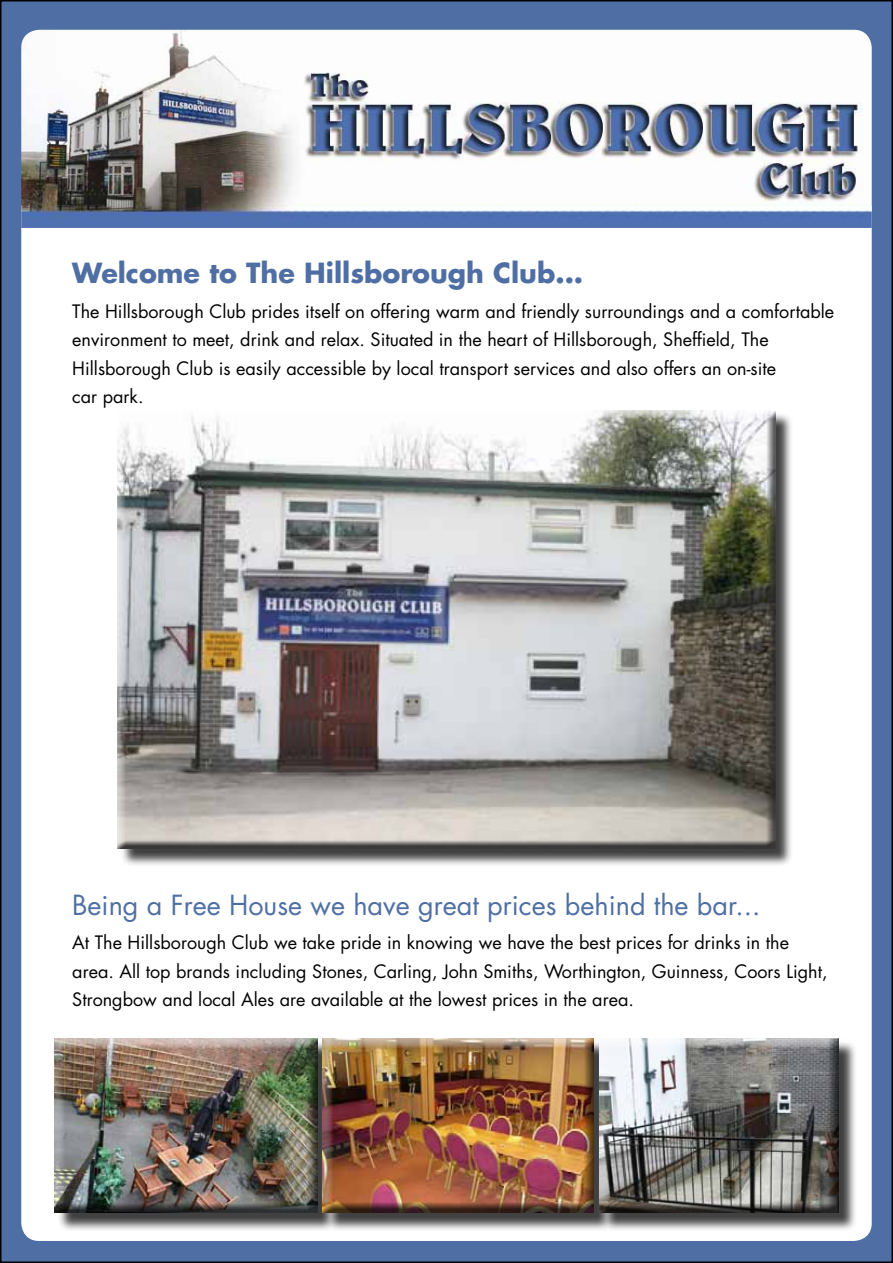
<style>
.page{position:relative;width:893px;height:1263px;background:#fff}
.page>*{position:absolute;margin:0;border:0;box-sizing:border-box;transform-origin:0 0}
.t1{font:27px "Futura";color:#4f6fa4}
.t2{font:700 27px "Futura";color:#4f6fa4}
.t3{font:18px/28.5px "Futura";color:#000}
</style>
<div class="page">
<div style="left:1px;top:1px;width:891px;height:1261px;background:#4f6fa4"></div>
<div style="left:21px;top:228px;width:851px;height:1013px;background:#fff"></div>
<img style="left:21px;top:30px;width:851px;height:198px">
<div style="left:120px;top:413px;width:674px;height:454px;background:#000;opacity:.75"></div>
<div style="left:116px;top:410px;width:660px;height:440px;background:#000;opacity:.75"></div>
<div style="left:57px;top:1040px;width:279px;height:191px;background:#000;opacity:.75"></div>
<div style="left:54px;top:1038px;width:264px;height:176px;background:#000;opacity:.75"></div>
<div style="left:325px;top:1040px;width:287px;height:191px;background:#000;opacity:.75"></div>
<div style="left:321px;top:1039px;width:273px;height:175px;background:#000;opacity:.75"></div>
<div style="left:601px;top:1040px;width:256px;height:191px;background:#000;opacity:.75"></div>
<div style="left:598px;top:1038px;width:241px;height:176px;background:#000;opacity:.75"></div>
<h1 class="t2" style="left:72px;top:254px;width:512px">Welcome to The Hillsborough Club...</h1>
<p class="t3" style="left:72px;top:297px;width:763px">The Hillsborough Club prides itself on offering warm and friendly surroundings and a comfortable environment to meet, drink and relax. Situated in the heart of Hillsborough, Sheffield, The Hillsborough Club is easily accessible by local transport services and also offers an on-site<br>car park.</p>
<h1 class="t1" style="left:72px;top:886px;width:690px">Being a Free House we have great prices behind the bar...</h1>
<p class="t3" style="left:72px;top:928px;width:757px">At The Hillsborough Club we take pride in knowing we have the best prices for drinks in the area. All top brands including Stones, Carling, John Smiths, Worthington, Guinness, Coors Light,<br>Strongbow and local Ales are available at the lowest prices in the area.</p>
</div>
